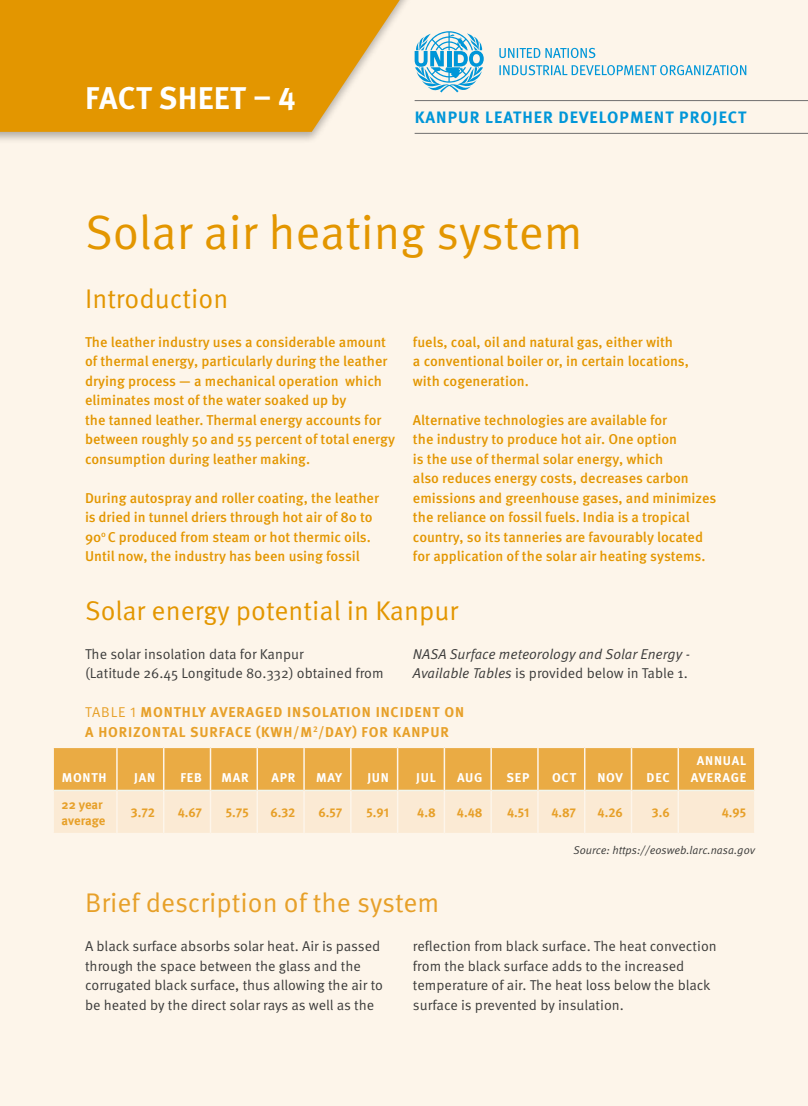
<style>
.page{position:relative;width:808px;height:1106px;background:#fdf5ea}
.page>*{position:absolute;margin:0;border:0;box-sizing:border-box;transform-origin:0 0}
.t1{font:48px "Meta Pro";color:#e39600}
.t2{font:700 31.35px "Meta Pro";color:#fff}
.t3{font:27px "Meta Pro";color:#e39600}
.t4{font:27px "Meta Pro";color:#e7a029}
.t5{font:700 16.5px "Meta Pro";letter-spacing:.06em;color:#0096d8}
.t6{font:500 14.25px/19.5px "Meta Pro";color:#e39600}
.t7{font:14.25px/19.5px "Meta Pro";color:#3c3c3b}
.t8{font:700 14.25px/19.5px "Meta Pro";letter-spacing:.06em;color:#e7a029}
.t9{font:italic 14.25px/19.5px "Meta Pro";letter-spacing:-.005em;color:#3c3c3b}
.t10{font:700 12.75px/16.5px "Meta Pro";letter-spacing:-.005em;color:#e7a029}
.t11{font:700 12.75px/16.5px "Meta Pro";letter-spacing:.06em;color:#fff;text-align:center}
.t12{font:italic 11.25px "Meta Pro";letter-spacing:-.005em;color:#3c3c3b}
.s1{font-style:normal}
.s2{font-weight:400}
</style>
<div class="page">
<svg style="left:54px;top:748px;width:700px;height:85px;background:#f2cb8d"></svg>
<hr style="left:54px;top:789px;width:62px;height:2px;background:#f1f5ec">
<hr style="left:118px;top:789px;width:45px;height:2px;background:#f1f5ec">
<hr style="left:164px;top:789px;width:46px;height:2px;background:#f1f5ec">
<hr style="left:211px;top:789px;width:45px;height:2px;background:#f1f5ec">
<hr style="left:258px;top:789px;width:45px;height:2px;background:#f1f5ec">
<hr style="left:305px;top:789px;width:45px;height:2px;background:#f1f5ec">
<hr style="left:352px;top:789px;width:45px;height:2px;background:#f1f5ec">
<hr style="left:398px;top:789px;width:46px;height:2px;background:#f1f5ec">
<hr style="left:445px;top:789px;width:45px;height:2px;background:#f1f5ec">
<hr style="left:492px;top:789px;width:45px;height:2px;background:#f1f5ec">
<hr style="left:539px;top:789px;width:45px;height:2px;background:#f1f5ec">
<hr style="left:585px;top:789px;width:46px;height:2px;background:#f1f5ec">
<hr style="left:632px;top:789px;width:45px;height:2px;background:#f1f5ec">
<hr style="left:679px;top:789px;width:75px;height:2px;background:#f1f5ec">
<hr style="left:116px;top:748px;width:2px;height:42px;background:#fdf5ea">
<hr style="left:163px;top:748px;width:1px;height:42px;background:#fdf5ea">
<hr style="left:210px;top:748px;width:1px;height:42px;background:#fdf5ea">
<hr style="left:256px;top:748px;width:2px;height:42px;background:#fdf5ea">
<hr style="left:303px;top:748px;width:2px;height:42px;background:#fdf5ea">
<hr style="left:350px;top:748px;width:2px;height:42px;background:#fdf5ea">
<hr style="left:397px;top:748px;width:1px;height:42px;background:#fdf5ea">
<hr style="left:444px;top:748px;width:1px;height:42px;background:#fdf5ea">
<hr style="left:490px;top:748px;width:2px;height:42px;background:#fdf5ea">
<hr style="left:537px;top:748px;width:2px;height:42px;background:#fdf5ea">
<hr style="left:584px;top:748px;width:1px;height:42px;background:#fdf5ea">
<hr style="left:631px;top:748px;width:1px;height:42px;background:#fdf5ea">
<hr style="left:677px;top:748px;width:2px;height:42px;background:#fdf5ea">
<hr style="left:116px;top:790px;width:2px;height:43px;background:#fdf5ea">
<hr style="left:163px;top:790px;width:1px;height:43px;background:#fdf5ea">
<hr style="left:210px;top:790px;width:1px;height:43px;background:#fdf5ea">
<hr style="left:256px;top:790px;width:2px;height:43px;background:#fdf5ea">
<hr style="left:303px;top:790px;width:2px;height:43px;background:#fdf5ea">
<hr style="left:350px;top:790px;width:2px;height:43px;background:#fdf5ea">
<hr style="left:397px;top:790px;width:1px;height:43px;background:#fdf5ea">
<hr style="left:444px;top:790px;width:1px;height:43px;background:#fdf5ea">
<hr style="left:490px;top:790px;width:2px;height:43px;background:#fdf5ea">
<hr style="left:537px;top:790px;width:2px;height:43px;background:#fdf5ea">
<hr style="left:584px;top:790px;width:1px;height:43px;background:#fdf5ea">
<hr style="left:631px;top:790px;width:1px;height:43px;background:#fdf5ea">
<hr style="left:677px;top:790px;width:2px;height:43px;background:#fdf5ea">
<div style="left:0;top:0;width:415px;height:144px;background:#000;opacity:.3"></div>
<svg style="left:0;top:0;width:400px;height:132px;background:#e59f19"></svg>
<svg style="left:499px;top:65px;width:247px;height:10px"></svg>
<svg style="left:499px;top:48px;width:96px;height:10px"></svg>
<svg style="left:415px;top:31px;width:69px;height:61px"></svg>
<hr style="left:415px;top:100px;width:393px;height:1px;background:#706f6f">
<hr style="left:415px;top:133px;width:393px;height:1px;background:#706f6f">
<h2 class="t2" style="left:85px;top:78px;width:18px">FACT</h2>
<h2 class="t2" style="left:159px;top:78px;width:19px">SHEET</h2>
<h2 class="t2" style="left:253px;top:78px;width:44px">– 4</h2>
<p class="t5" style="left:415px;top:107px;width:333px">KANPUR LEATHER DEVELOPMENT PROJECT</p>
<h1 class="t1" style="left:85px;top:202px;width:499px">Solar air heating system</h1>
<h3 class="t3" style="left:85px;top:281px;width:145px">Introduction</h3>
<p class="t6" style="left:85px;top:332px;width:312px">The leather industry uses a considerable amount of thermal energy, particularly during the leather drying process — a mechanical operation which eliminates most of the water soaked up by<br>the tanned leather. Thermal energy accounts for between roughly 50 and 55 percent of total energy consumption during leather making.</p>
<p class="t6" style="left:85px;top:488px;width:295px">During autospray and roller coating, the leather is dried in tunnel driers through hot air of 80 to 90<sup>0</sup> C produced from steam or hot thermic oils.<br>Until now, the industry has been using fossil</p>
<p class="t6" style="left:413px;top:332px;width:277px">fuels, coal, oil and natural gas, either with<br>a conventional boiler or, in certain locations, with cogeneration.</p>
<p class="t6" style="left:413px;top:410px;width:305px">Alternative technologies are available for<br>the industry to produce hot air. One option<br>is the use of thermal solar energy, which<br>also reduces energy costs, decreases carbon emissions and greenhouse gases, and minimizes the reliance on fossil fuels. India is a tropical country, so its tanneries are favourably located for application of the solar air heating systems.</p>
<h3 class="t3" style="left:85px;top:593px;width:375px">Solar energy potential in Kanpur</h3>
<p class="t7" style="left:85px;top:644px;width:300px">The solar insolation data for Kanpur<br>(Latitude 26.45 Longitude 80.332) obtained from</p>
<p class="t9" style="left:413px;top:644px;width:279px">NASA Surface meteorology and Solar Energy -<br>Available Tables <span class="s1">is provided below in Table 1.</span></p>
<p class="t8" style="left:85px;top:703px;width:380px"><span class="s2">Table 1</span> MONTHLY AVERAGED INSOLATION INCIDENT ON<br>A HORIZONTAL SURFACE (KWH/M <sup>2</sup>/DAY) FOR KANPUR</p>
<p class="t11" style="left:62px;top:769px;width:46px">MONTH</p>
<p class="t11" style="left:134px;top:769px;width:22px">JAN</p>
<p class="t11" style="left:180px;top:769px;width:23px">FEB</p>
<p class="t11" style="left:221px;top:769px;width:29px">MAR</p>
<p class="t11" style="left:271px;top:769px;width:25px">APR</p>
<p class="t11" style="left:316px;top:769px;width:28px">MAY</p>
<p class="t11" style="left:367px;top:769px;width:23px">JUN</p>
<p class="t11" style="left:416px;top:769px;width:21px">JUL</p>
<p class="t11" style="left:457px;top:769px;width:27px">AUG</p>
<p class="t11" style="left:507px;top:769px;width:24px">SEP</p>
<p class="t11" style="left:552px;top:769px;width:26px">OCT</p>
<p class="t11" style="left:597px;top:769px;width:27px">NOV</p>
<p class="t11" style="left:647px;top:769px;width:25px">DEC</p>
<p class="t11" style="left:691px;top:753px;width:57px">ANNUAL<br>AVERAGE</p>
<p class="t10" style="left:62px;top:796px;width:45px">22 YEAR<br>AVERAGE</p>
<p class="t10" style="left:131px;top:804px;width:26px">3.72</p>
<p class="t10" style="left:178px;top:804px;width:26px">4.67</p>
<p class="t10" style="left:226px;top:804px;width:24px">5.75</p>
<p class="t10" style="left:270px;top:804px;width:26px">6.32</p>
<p class="t10" style="left:319px;top:804px;width:25px">6.57</p>
<p class="t10" style="left:366px;top:804px;width:24px">5.91</p>
<p class="t10" style="left:417px;top:804px;width:20px">4.8</p>
<p class="t10" style="left:457px;top:804px;width:27px">4.48</p>
<p class="t10" style="left:507px;top:804px;width:24px">4.51</p>
<p class="t10" style="left:551px;top:804px;width:26px">4.87</p>
<p class="t10" style="left:598px;top:804px;width:27px">4.26</p>
<p class="t10" style="left:652px;top:804px;width:19px">3.6</p>
<p class="t10" style="left:722px;top:804px;width:26px">4.95</p>
<p class="t12" style="left:573px;top:842px;width:183px">Source: https://eosweb.larc.nasa.gov</p>
<h3 class="t4" style="left:85px;top:886px;width:356px">B rief description of the system</h3>
<p class="t7" style="left:85px;top:937px;width:299px">A black surface absorbs solar heat. Air is passed through the space between the glass and the corrugated black surface, thus allowing the air to be heated by the direct solar rays as well as the</p>
<p class="t7" style="left:413px;top:937px;width:305px">reflection from black surface. The heat convection from the black surface adds to the increased temperature of air. The heat loss below the black surface is prevented by insulation.</p>
</div>
